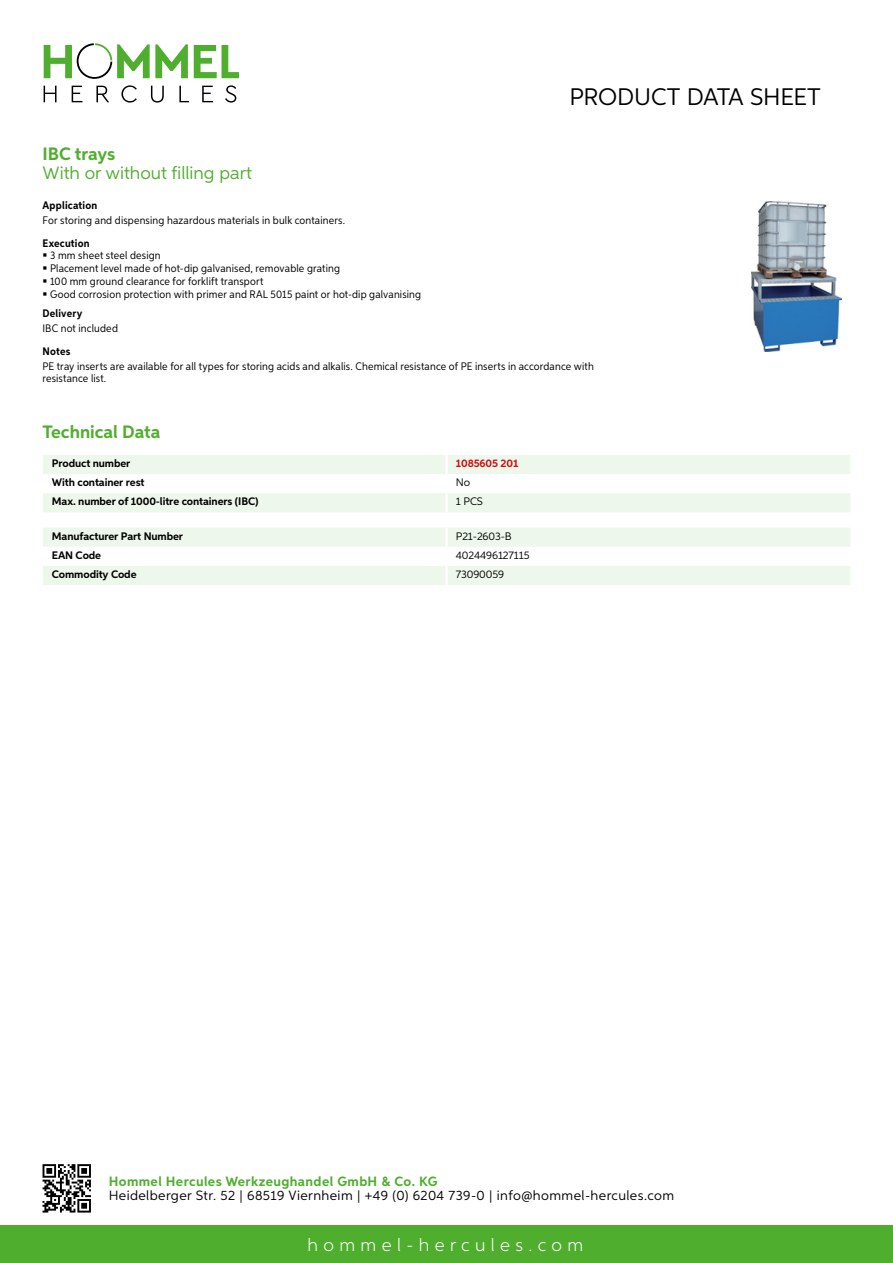
<style>
.page{position:relative;width:893px;height:1263px;background:#fff}
.page>*{position:absolute;margin:0;border:0;box-sizing:border-box;transform-origin:0 0}
.t1{font:24px "Aspira";letter-spacing:-.01em;color:#000}
.t2{font:18px "Aspira";color:#50ae2f}
.t3{font:700 18px "Aspira";color:#50ae2f}
.t4{font:300 18px "Aspira";letter-spacing:.3em;color:#fff}
.t5{font:13.5px "Aspira";letter-spacing:.03em;color:#000}
.t6{font:700 13.5px "Aspira";letter-spacing:.03em;color:#50ae2f}
.t7{font:10.95px/12.8px "Aspira Nar";letter-spacing:.015em;color:#000}
.t8{font:700 10.95px "Aspira";letter-spacing:-.01em;color:#000}
.t9{font:10.95px "Aspira";letter-spacing:-.01em;color:#000}
.t10{font:700 10.95px "Aspira Nar";letter-spacing:.015em;color:#000}
.t11{font:700 10.95px "Aspira";letter-spacing:-.01em;color:#cd1013}
</style>
<div class="page">
<div style="left:0;top:1226px;width:893px;height:37px;background:#50ae2f"></div>
<svg style="left:43px;top:1164px;width:48px;height:48px"></svg>
<svg style="left:194px;top:45px;width:45px;height:33px"></svg>
<svg style="left:44px;top:43px;width:144px;height:36px"></svg>
<svg style="left:44px;top:86px;width:13px;height:16px"></svg>
<svg style="left:72px;top:86px;width:10px;height:16px"></svg>
<svg style="left:96px;top:86px;width:13px;height:16px"></svg>
<svg style="left:121px;top:85px;width:16px;height:18px"></svg>
<svg style="left:151px;top:86px;width:13px;height:17px"></svg>
<svg style="left:179px;top:86px;width:10px;height:16px"></svg>
<svg style="left:202px;top:86px;width:11px;height:16px"></svg>
<svg style="left:225px;top:85px;width:11px;height:18px"></svg>
<svg style="left:43px;top:455px;width:807px;height:57px"></svg>
<hr style="left:445px;top:493px;width:3px;height:19px;background:#fff">
<svg style="left:43px;top:528px;width:807px;height:57px"></svg>
<hr style="left:445px;top:566px;width:3px;height:19px;background:#fff">
<img style="left:751px;top:201px;width:91px;height:150px">
<h1 class="t1" style="left:569px;top:82px;width:253px">Product data sh eet</h1>
<h2 class="t3" style="left:43px;top:142px;width:74px">IBC trays</h2>
<h2 class="t2" style="left:43px;top:162px;width:211px">With or without filling part</h2>
<p class="t10" style="left:43px;top:199px;width:56px">Application</p>
<p class="t7" style="left:43px;top:214px;width:304px">For storing and dispensing hazardous materials in bulk containers.</p>
<p class="t10" style="left:43px;top:236px;width:49px">Execution</p>
<p class="t7" style="left:50px;top:249px;width:372px">3 mm sheet steel design<br>Placement level made of hot-dip galvanised, removable grating<br>100 mm ground clearance for forklift transport<br>Good corrosion protection with primer and RAL 5015 paint or hot-dip galvanising</p>
<p class="t10" style="left:43px;top:306px;width:41px">Delivery</p>
<p class="t7" style="left:43px;top:322px;width:77px">IBC not included</p>
<p class="t10" style="left:43px;top:345px;width:29px">Notes</p>
<p class="t7" style="left:43px;top:360px;width:553px;line-height:12px">PE tray inserts are available for all types for storing acids and alkalis. Chemical resistance of PE inserts in accordance with resistance list.</p>
<h2 class="t3" style="left:43px;top:421px;width:120px">Technical Data</h2>
<p class="t8" style="left:52px;top:456px;width:80px">Product number</p>
<p class="t11" style="left:456px;top:456px;width:64px">1085605 201</p>
<p class="t8" style="left:52px;top:475px;width:94px">With container rest</p>
<p class="t9" style="left:456px;top:475px;width:16px">No</p>
<p class="t8" style="left:52px;top:495px;width:208px">Max. number of 1000-litre containers (IBC)</p>
<p class="t9" style="left:456px;top:495px;width:29px">1 PCS</p>
<p class="t8" style="left:52px;top:529px;width:133px">Manufacturer Part Number</p>
<p class="t9" style="left:456px;top:529px;width:57px">P21-2603-B</p>
<p class="t8" style="left:52px;top:548px;width:51px">EAN Code</p>
<p class="t9" style="left:456px;top:548px;width:75px">4024496127115</p>
<p class="t8" style="left:52px;top:567px;width:86px">Commodity Code</p>
<p class="t9" style="left:456px;top:567px;width:50px">73090059</p>
<p class="t6" style="left:109px;top:1172px;width:330px">Hommel Hercules Werkzeughandel GmbH &amp; Co. KG</p>
<p class="t5" style="left:109px;top:1187px;width:567px">Heidelberger Str. 52 | 68519 Viernheim | +49 (0) 6204 739-0 | info@hommel-hercules.com</p>
<h2 class="t4" style="left:307px;top:1234px;width:277px">hommel-hercules.com</h2>
</div>
